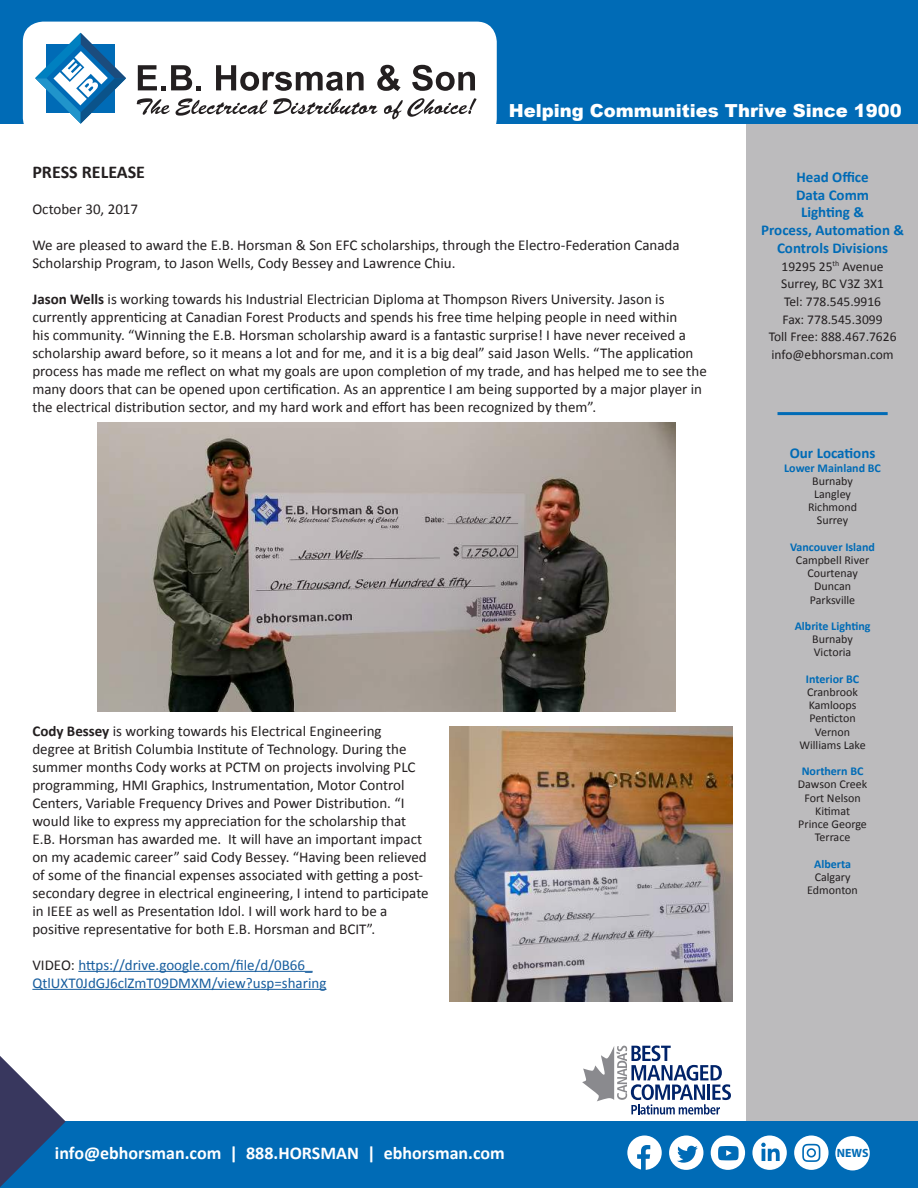
<style>
.page{position:relative;width:918px;height:1188px;background:#fff}
.page>*{position:absolute;margin:0;border:0;box-sizing:border-box;transform-origin:0 0}
.t1{font:700 18px "Calibri";color:#fff}
.t2{font:900 18px "Arial";color:#fff}
.t3{font:700 18px "Calibri";color:#231f20}
.t4{font:15px/18px "Calibri";color:#231f20}
.t5{font:15px/18px "Calibri";color:#175d9e}
.t6{font:700 15px/17.7px "Calibri";color:#006bb6;text-align:center}
.t7{font:13.5px/17.7px "Calibri";color:#231f20;text-align:center}
.t8{font:12px/13.2px "Calibri";color:#231f20;text-align:center}
.t9{font:700 12px "Calibri";color:#006bb6}
.t10{font:700 12px "Myriad Pro";color:#006bb6}
.s1{font-weight:700}
.s2{color:#231f20}
</style>
<div class="page">
<hr style="left:78px;top:971px;width:235px;height:1px;background:#175d9e">
<hr style="left:32px;top:989px;width:294px;height:1px;background:#175d9e">
<img style="left:449px;top:727px;width:284px;height:274px">
<img style="left:98px;top:422px;width:577px;height:289px">
<div style="left:747px;top:32px;width:171px;height:1123px;background:#bcbbbd"></div>
<div style="left:0;top:1122px;width:918px;height:66px;background:#006bb6"></div>
<svg style="left:0;top:1056px;width:66px;height:131px"></svg>
<div style="left:794px;top:1136px;width:35px;height:34px;background:#fff;border-radius:50%"></div>
<svg style="left:802px;top:1144px;width:18px;height:18px"></svg>
<div style="left:627px;top:1136px;width:35px;height:34px;background:#fff;border-radius:50%"></div>
<div style="left:669px;top:1136px;width:34px;height:34px;background:#fff;border-radius:50%"></div>
<div style="left:711px;top:1136px;width:34px;height:34px;background:#fff;border-radius:50%"></div>
<div style="left:752px;top:1136px;width:35px;height:34px;background:#fff;border-radius:50%"></div>
<svg style="left:637px;top:1145px;width:13px;height:25px"></svg>
<svg style="left:677px;top:1146px;width:21px;height:17px"></svg>
<svg style="left:718px;top:1146px;width:21px;height:14px"></svg>
<svg style="left:761px;top:1143px;width:19px;height:18px"></svg>
<div style="left:835px;top:1136px;width:35px;height:34px;background:#fff;border-radius:50%"></div>
<svg style="left:582px;top:1045px;width:149px;height:70px"></svg>
<div style="left:0;top:0;width:918px;height:124px;background:#006bb6"></div>
<div style="left:23px;top:22px;width:474px;height:116px;background:#fff;border-radius:20px"></div>
<svg style="left:35px;top:33px;width:91px;height:91px"></svg>
<svg style="left:138px;top:65px;width:63px;height:25px"></svg>
<svg style="left:216px;top:65px;width:148px;height:26px"></svg>
<svg style="left:377px;top:65px;width:24px;height:26px"></svg>
<svg style="left:412px;top:65px;width:63px;height:26px"></svg>
<svg style="left:137px;top:98px;width:33px;height:17px"></svg>
<svg style="left:176px;top:98px;width:201px;height:18px"></svg>
<svg style="left:384px;top:98px;width:92px;height:21px"></svg>
<hr style="left:778px;top:412px;width:110px;height:3px;background:#006bb6">
<p class="t2" style="left:509px;top:97px;width:395px">Helping Communities Thrive Since 1900</p>
<p class="t3" style="left:32px;top:160px;width:114px">PRESS RELEASE</p>
<p class="t4" style="left:32px;top:200px;width:107px">October 30, 2017</p>
<p class="t4" style="left:32px;top:236px;width:649px">We are pleased to award the E.B. Horsman &amp; Son EFC scholarships, through the Electro-Federation Canada<br>Scholarship Program, to Jason Wells, Cody Bessey and Lawrence Chiu.</p>
<p class="t4" style="left:32px;top:290px;width:676px"><span class="s1">Jason Wells</span> is working towards his Industrial Electrician Diploma at Thompson Rivers University. Jason is currently apprenticing at Canadian Forest Products and spends his free time helping people in need within<br>his community. “Winning the E.B. Horsman scholarship award is a fantastic surprise! I have never received a scholarship award before, so it means a lot and for me, and it is a big deal” said Jason Wells. “The application process has made me reflect on what my goals are upon completion of my trade, and has helped me to see the many doors that can be opened upon certification. As an apprentice I am being supported by a major player in the electrical distribution sector, and my hard work and effort has been recognized by them”.</p>
<p class="t4" style="left:32px;top:722px;width:398px"><span class="s1">Cody Bessey</span> is working towards his Electrical Engineering<br>degree at British Columbia Institute of Technology. During the summer months Cody works at PCTM on projects involving PLC programming, HMI Graphics, Instrumentation, Motor Control Centers, Variable Frequency Drives and Power Distribution. “I would like to express my appreciation for the scholarship that E.B. Horsman has awarded me. It will have an important impact on my academic career” said Cody Bessey. “Having been relieved of some of the financial expenses associated with getting a post&shy;secondary degree in electrical engineering, I intend to participate in IEEE as well as Presentation Idol. I will work hard to be a positive representative for both E.B. Horsman and BCIT”.</p>
<p class="t5" style="left:32px;top:956px;width:296px"><span class="s2">VIDEO:</span> https://drive.google.com/file/d/0B66_<br>QtlUXT0JdGJ6clZmT09DMXM/view?usp=sharing</p>
<p class="t6" style="left:761px;top:168px;width:144px">Head Office<br>Data Comm<br>Lighting &amp;<br>Process, Automation &amp;<br>Controls Divisions</p>
<p class="t7" style="left:769px;top:257px;width:129px">19295 25<sup>th</sup> Avenue<br>Surrey, BC V3Z 3X1<br>Tel: 778.545.9916<br>Fax: 778.545.3099<br>Toll Free: 888.467.7626 info@ebhorsman.com</p>
<p class="t6" style="left:790px;top:445px;width:87px">Our Locations</p>
<p class="t9" style="left:784px;top:460px;width:98px">Lower Mainland BC</p>
<p class="t8" style="left:808px;top:474px;width:51px">Burnaby<br>Langley<br>Richmond<br>Surrey</p>
<p class="t9" style="left:790px;top:539px;width:86px">Vancouver Island</p>
<p class="t8" style="left:796px;top:553px;width:75px">Campbell River<br>Courtenay<br>Duncan<br>Parksville</p>
<p class="t9" style="left:795px;top:618px;width:77px">Albrite Lighting</p>
<p class="t8" style="left:812px;top:633px;width:42px;text-align:left">Burnaby<br>Victoria</p>
<p class="t9" style="left:806px;top:671px;width:55px">Interior BC</p>
<p class="t8" style="left:799px;top:685px;width:68px">Cranbrook<br>Kamloops<br>Penticton<br>Vernon<br>Williams Lake</p>
<p class="t9" style="left:802px;top:764px;width:63px">Northern BC</p>
<p class="t8" style="left:798px;top:778px;width:71px">Dawson Creek<br>Fort Nelson<br>Kitimat<br>Prince George<br>Terrace</p>
<p class="t9" style="left:814px;top:856px;width:38px">Alberta</p>
<p class="t8" style="left:807px;top:870px;width:52px">Calgary<br>Edmonton</p>
<p class="t1" style="left:55px;top:1141px;width:451px">info@ebhorsman.com | 888.HORSMAN | ebhorsman.com</p>
<p class="t10" style="left:837px;top:1145px;width:33px">NEWS</p>
</div>
